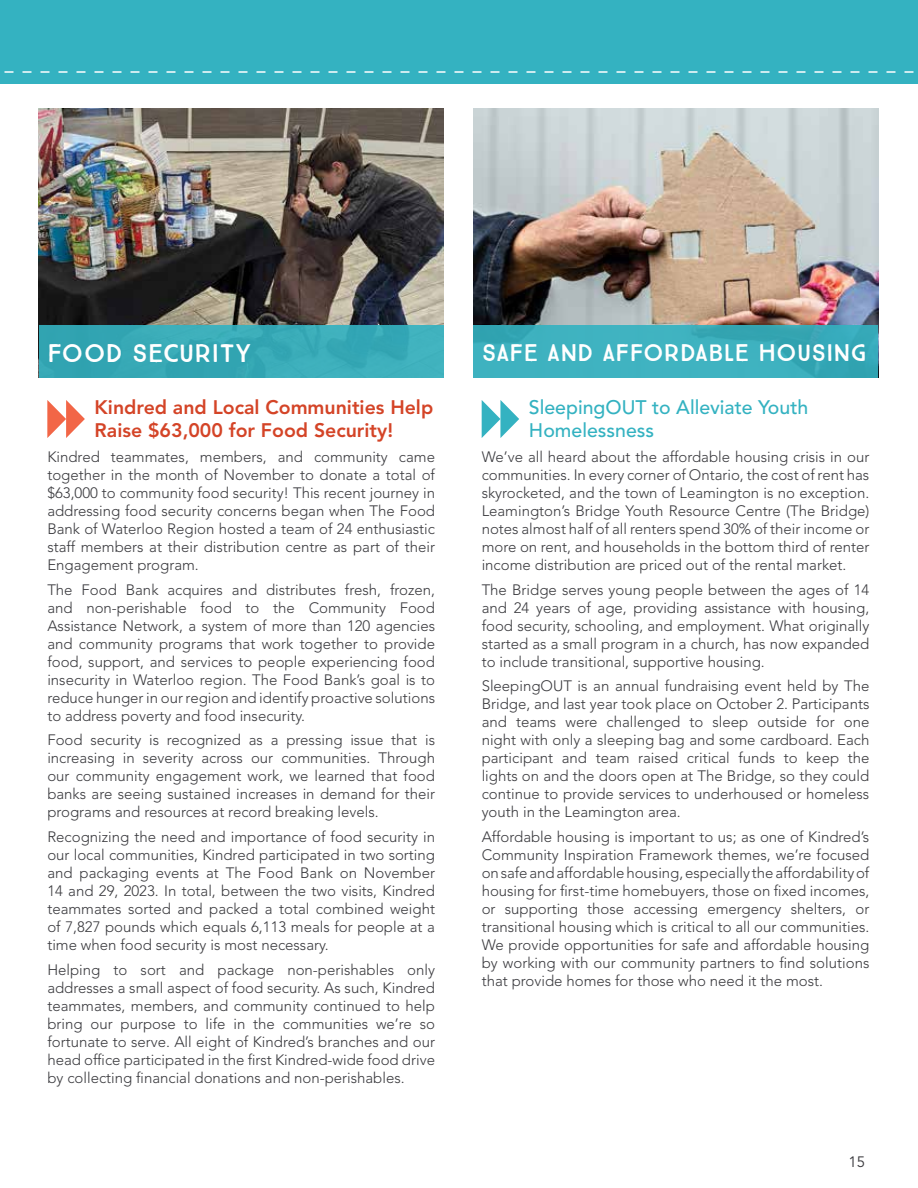
<style>
.page{position:relative;width:918px;height:1188px;background:#fff}
.page>*{position:absolute;margin:0;border:0;box-sizing:border-box;transform-origin:0 0}
.t1{font:25.5px "True North";letter-spacing:.01em;color:#fff}
.t2{font:24px "True North";letter-spacing:.01em;color:#fff}
.t3{font:800 19.5px/23.4px "Avenir LT Std";color:#d44427}
.t4{font:500 19.5px/23.4px "Avenir LT Std";color:#34b2c1}
.t5{font:300 15px/18px "Avenir LT Std";color:#3a3a3e;text-align:justify}
.t6{font:15px "Avenir LT Std";color:#3b3a3e}
</style>
<div class="page">
<div style="left:0;top:0;width:918px;height:83px;background:#34b2c1"></div>
<img style="left:39px;top:108px;width:405px;height:217px">
<div style="left:39px;top:325px;width:405px;height:53px;background:#36a8b5"></div>
<img style="left:473px;top:108px;width:405px;height:217px">
<div style="left:473px;top:325px;width:405px;height:53px;background:linear-gradient(to bottom,#39abb9,#3eb1bf)"></div>
<svg style="left:47px;top:400px;width:38px;height:38px"></svg>
<svg style="left:482px;top:400px;width:37px;height:38px"></svg>
<svg style="left:4px;top:71px;width:910px;height:2px"></svg>
<h1 class="t1" style="left:47px;top:338px;width:206px">FOOD SECURITY</h1>
<h2 class="t2" style="left:482px;top:338px;width:387px">SAFE AND AFFORDABLE HOUSING</h2>
<h3 class="t3" style="left:95px;top:395px;width:340px">Kindred and Local Communities Help<br>Raise $63,000 for Food Security!</h3>
<p class="t5" style="left:47px;top:448px;width:389px">Kindred teammates, members, and community came together in the month of November to donate a total of $63,000 to community food security! This recent journey in addressing food security concerns began when The Food Bank of Waterloo Region hosted a team of 24 enthusiastic staff members at their distribution centre as part of their Engagement program.</p>
<p class="t5" style="left:47px;top:581px;width:389px">The Food Bank acquires and distributes fresh, frozen, and non-perishable food to the Community Food Assistance Network, a system of more than 120 agencies and community programs that work together to provide food, support, and services to people experiencing food insecurity in Waterloo region. The Food Bank’s goal is to reduce hunger in our region and identify proactive solutions to address poverty and food insecurity.</p>
<p class="t5" style="left:47px;top:731px;width:389px">Food security is recognized as a pressing issue that is increasing in severity across our communities. Through our community engagement work, we learned that food banks are seeing sustained increases in demand for their programs and resources at record breaking levels.</p>
<p class="t5" style="left:47px;top:828px;width:389px">Recognizing the need and importance of food security in our local communities, Kindred participated in two sorting and packaging events at The Food Bank on November 14 and 29, 2023. In total, between the two visits, Kindred teammates sorted and packed a total combined weight of 7,827 pounds which equals 6,113 meals for people at a time when food security is most necessary.</p>
<p class="t5" style="left:47px;top:961px;width:389px">Helping to sort and package non-perishables only addresses a small aspect of food security. As such, Kindred teammates, members, and community continued to help bring our purpose to life in the communities we’re so fortunate to serve. All eight of Kindred’s branches and our head office participated in the first Kindred-wide food drive by collecting financial donations and non-perishables.</p>
<h3 class="t4" style="left:529px;top:396px;width:281px">SleepingOUT to Alleviate Youth<br>Homelessness</h3>
<p class="t5" style="left:482px;top:448px;width:389px">We’ve all heard about the affordable housing crisis in our communities. In every corner of Ontario, the cost of rent has skyrocketed, and the town of Leamington is no exception.<br>Leamington’s Bridge Youth Resource Centre (The Bridge) notes almost half of all renters spend 30% of their income or more on rent, and households in the bottom third of renter income distribution are priced out of the rental market.</p>
<p class="t5" style="left:482px;top:581px;width:389px">The Bridge serves young people between the ages of 14 and 24 years of age, providing assistance with housing, food security, schooling, and employment. What originally started as a small program in a church, has now expanded to include transitional, supportive housing.</p>
<p class="t5" style="left:482px;top:677px;width:389px">SleepingOUT is an annual fundraising event held by The Bridge, and last year took place on October 2. Participants and teams were challenged to sleep outside for one night with only a sleeping bag and some cardboard. Each participant and team raised critical funds to keep the lights on and the doors open at The Bridge, so they could continue to provide services to underhoused or homeless youth in the Leamington area.</p>
<p class="t5" style="left:482px;top:828px;width:389px">Affordable housing is important to us; as one of Kindred’s Community Inspiration Framework themes, we’re focused on safe and affordable housing, especially the affordability of housing for first-time homebuyers, those on fixed incomes, or supporting those accessing emergency shelters, or transitional housing which is critical to all our communities.<br>We provide opportunities for safe and affordable housing by working with our community partners to find solutions that provide homes for those who need it the most.</p>
<p class="t6" style="left:848px;top:1153px;width:18px">15</p>
</div>
